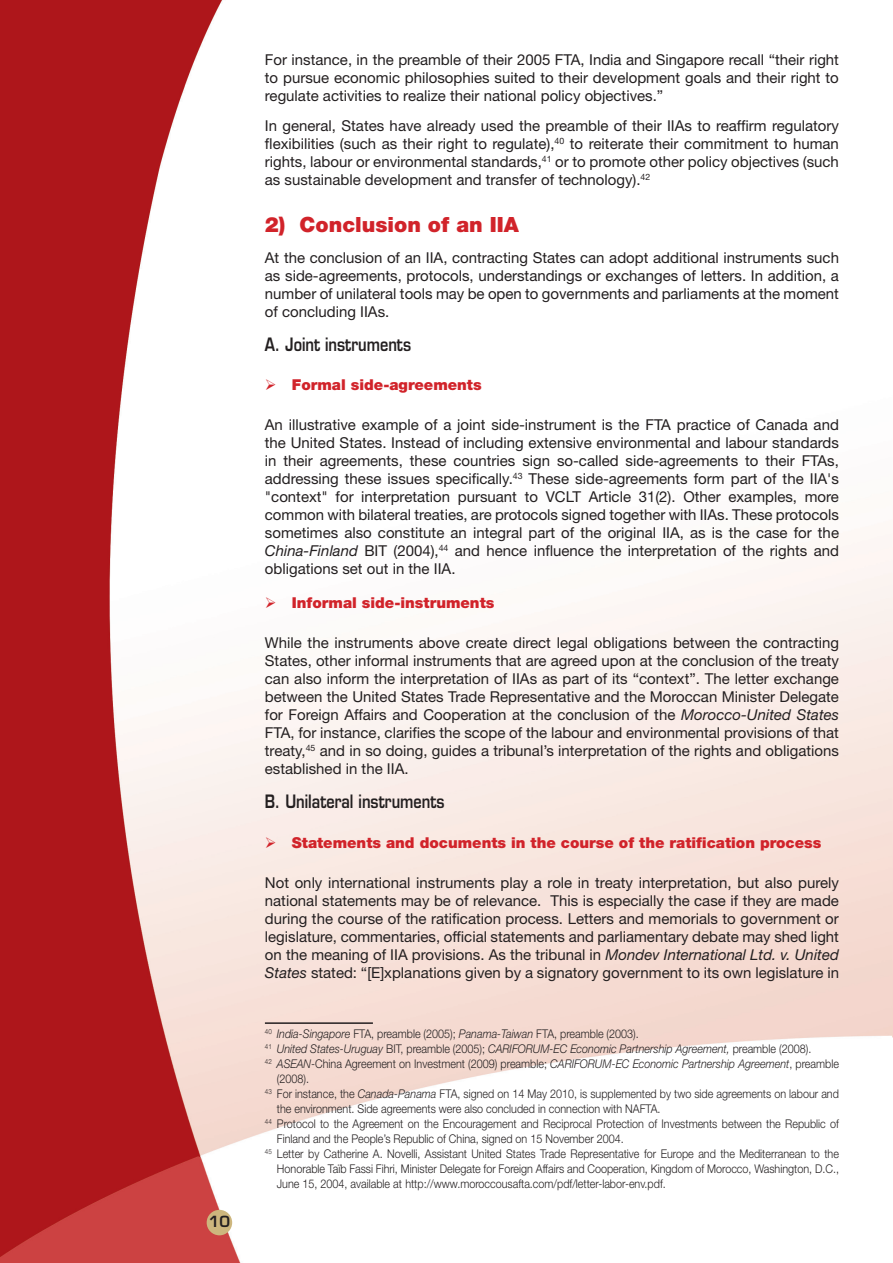
<style>
.page{position:relative;width:893px;height:1263px;background:#fff}
.page>*{position:absolute;margin:0;border:0;box-sizing:border-box;transform-origin:0 0}
.Head_1{font:900 21px "Helvetica Neue LT Std";color:#d1232a}
.HEAD_B{font:600 18px "Eurostile LT Std";color:#231f20;scale:.8 1}
.Body{font:15px/18px "Helvetica Neue LT Std";color:#231f20;text-align:justify}
.t1{font:900 15px "Helvetica Neue LT Std";color:#d1232a}
.t2{font:600 15px "Eurostile LT Std";color:#231f20}
.footnote{font:300 12px/15px "Helvetica Neue LT Std";color:#231f20;scale:.9 1}
.footnote-2{font:italic 300 12px "Helvetica Neue LT Std";color:#231f20;scale:.9 1}
.s1{font-style:italic}
.s2{font-style:normal}
</style>
<div class="page">
<img style="left:0;top:0;width:893px;height:1263px">
<div style="left:207px;top:1210px;width:25px;height:25px;background:#cdb67d;border-radius:50%"></div>
<hr style="left:265px;top:1022px;width:108px;height:2px;background:#231f20">
<svg style="left:277px;top:390px;width:15px;height:1px"></svg>
<svg style="left:277px;top:608px;width:15px;height:1px"></svg>
<svg style="left:277px;top:848px;width:15px;height:1px"></svg>
<p class="t2" style="left:209px;top:1212px;width:23px">10</p>
<p class="Body" style="left:265px;top:50px;width:576px">For instance, in the preamble of their 2005 FTA, India and Singapore recall “their right to pursue economic philosophies suited to their development goals and their right to regulate activities to realize their national policy objectives.”</p>
<p class="Body" style="left:265px;top:117px;width:576px">In general, States have already used the preamble of their IIAs to reaffirm regulatory flexibilities (such as their right to regulate),<sup>40</sup> to reiterate their commitment to human rights, labour or environmental standards,<sup>41</sup> or to promote other policy objectives (such as sustainable development and transfer of technology).<sup>42</sup></p>
<p class="Head_1" style="left:265px;top:212px;width:256px">2) Conclusion of an IIA</p>
<p class="Body" style="left:265px;top:248px;width:576px">At the conclusion of an IIA, contracting States can adopt additional instruments such as side-agreements, protocols, understandings or exchanges of letters. In addition, a number of unilateral tools may be open to governments and parliaments at the moment of concluding IIAs.</p>
<p class="HEAD_B" style="left:265px;top:333px;width:184px">A. Joint instruments</p>
<p class="t1" style="left:265px;top:376px;width:218px">➢ Formal side-agreements</p>
<p class="Body" style="left:265px;top:416px;width:576px">An illustrative example of a joint side-instrument is the FTA practice of Canada and the United States. Instead of including extensive environmental and labour standards in their agreements, these countries sign so-called side-agreements to their FTAs, addressing these issues specifically.<sup>43</sup> These side-agreements form part of the IIA's "context" for interpretation pursuant to VCLT Article 31(2). Other examples, more common with bilateral treaties, are protocols signed together with IIAs. These protocols sometimes also constitute an integral part of the original IIA, as is the case for the <span class="s1">China-Finland</span> BIT (2004),<sup>44</sup> and hence influence the interpretation of the rights and obligations set out in the IIA.</p>
<p class="t1" style="left:265px;top:594px;width:231px">➢ Informal side-instruments</p>
<p class="Body" style="left:265px;top:633px;width:576px">While the instruments above create direct legal obligations between the contracting States, other informal instruments that are agreed upon at the conclusion of the treaty can also inform the interpretation of IIAs as part of its “context”. The letter exchange between the United States Trade Representative and the Moroccan Minister Delegate for Foreign Affairs and Cooperation at the conclusion of the <span class="s1">Morocco-United States </span>FTA, for instance, clarifies the scope of the labour and environmental provisions of that treaty,<sup>45</sup> and in so doing, guides a tribunal’s interpretation of the rights and obligations established in the IIA.</p>
<p class="HEAD_B" style="left:265px;top:790px;width:226px">B. Unilateral instruments</p>
<p class="t1" style="left:265px;top:834px;width:558px">➢ Statements and documents in the course of the ratification process</p>
<p class="Body" style="left:265px;top:873px;width:576px">Not only international instruments play a role in treaty interpretation, but also purely national statements may be of relevance. This is especially the case if they are made during the course of the ratification process. Letters and memorials to government or legislature, commentaries, official statements and parliamentary debate may shed light on the meaning of IIA provisions. As the tribunal in <span class="s1">Mondev International Ltd. v. United States</span> stated: “[E]xplanations given by a signatory government to its own legislature in</p>
<p class="footnote" style="left:265px;top:1026px;width:417px"><sup>40</sup> <span class="s1">India-Singapore</span> FTA, preamble (2005); <span class="s1">Panama-Taiwan</span> FTA, preamble (2003).</p>
<p class="footnote-2" style="left:265px;top:1042px;width:609px"><sup>41</sup> United States-Uruguay <span class="s2">BIT, preamble (2005);</span> CARIFORUM-EC Economic Partnership Agreement, <span class="s2">preamble (2008).</span></p>
<p class="footnote" style="left:277px;top:1056px;width:626px;text-indent:-12px"><sup>42</sup> <span class="s1">ASEAN</span>-China Agreement on Investment (2009) preamble; <span class="s1">CARIFORUM-EC Economic Partnership Agreement</span>, preamble (2008).</p>
<p class="footnote" style="left:277px;top:1086px;width:626px;text-indent:-12px"><sup>43</sup> For instance, the <span class="s1">Canada-Panama</span> FTA, signed on 14 May 2010, is supplemented by two side agreements on labour and the environment. Side agreements were also concluded in connection with NAFTA.</p>
<p class="footnote" style="left:277px;top:1116px;width:626px;text-indent:-12px"><sup>44</sup> Protocol to the Agreement on the Encouragement and Reciprocal Protection of Investments between the Republic of<br>Finland and the People’s Republic of China, signed on 15 November 2004.</p>
<p class="footnote" style="left:277px;top:1146px;width:626px;text-align:justify;text-indent:-12px"><sup>45</sup> Letter by Catherine A. Novelli, Assistant United States Trade Representative for Europe and the Mediterranean to the Honorable Taïb Fassi Fihri, Minister Delegate for Foreign Affairs and Cooperation, Kingdom of Morocco, Washington, D.C., June 15, 2004, available at http://www.moroccousafta.com/pdf/letter-labor-env.pdf.</p>
</div>
